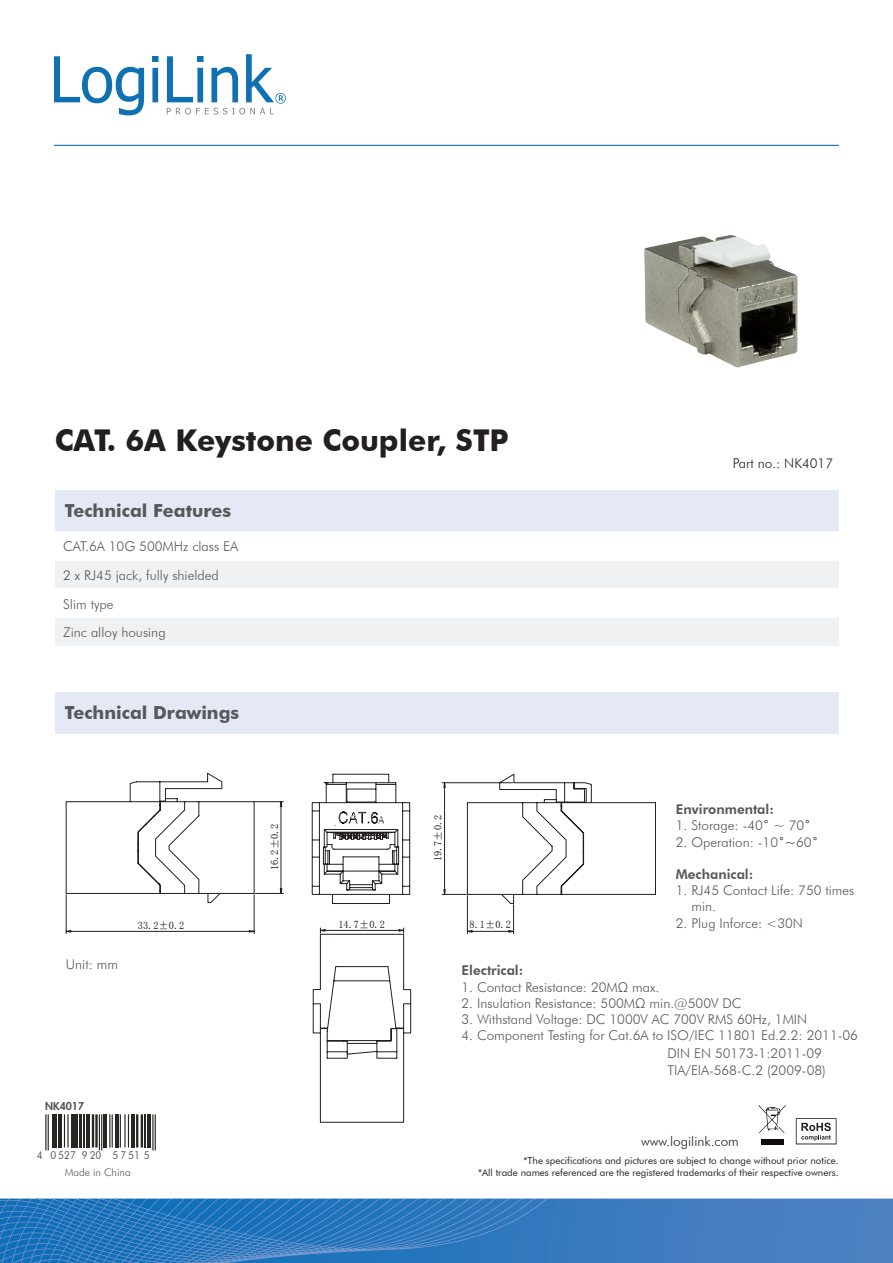
<style>
.page{position:relative;width:893px;height:1263px;background:#fff}
.page>*{position:absolute;margin:0;border:0;box-sizing:border-box;transform-origin:0 0}
.Produktueberschrift{font:700 30px "Futura BT";color:#231f20}
.t1{font:700 18px "Futura BT";color:#57585a}
.Artikelnummer_-_DE{font:300 13.5px "Futura BT";color:#57585a}
.Features_-_EN{font:300 13.5px "Futura BT";color:#57585a}
.Artikelnummer_-_DE-2{font:800 13.5px "Futura BT";color:#57585a}
.t2{font:300 13.5px "Futura BT";color:#231f20}
.t3{font:10.95px "Futura BT";color:#57585a;scale:.91 1}
.t4{font:300 10.5px "Futura BT";color:#57585a}
.t5{font:800 10.5px "Futura";color:#535353}
.t6{font:10.35px "Sim Sun";color:#000}
.t7{font:9.75px/11.7px "Futura BT";color:#231f20;text-align:right}
.s1{font-weight:400}
</style>
<div class="page">
<svg style="left:0;top:1198px;width:893px;height:65px;background:#3a7cbf"></svg>
<svg style="left:54px;top:1114px;width:102px;height:37px"></svg>
<svg style="left:207px;top:1198px;width:341px;height:43px;background:#2e7abe"></svg>
<svg style="left:0;top:1220px;width:171px;height:22px;background:#2576bc"></svg>
<svg style="left:45px;top:1114px;width:9px;height:37px"></svg>
<hr style="left:54px;top:145px;width:785px;height:1px;background:#0f6eb8">
<svg style="left:54px;top:56px;width:90px;height:59px"></svg>
<svg style="left:152px;top:56px;width:7px;height:46px"></svg>
<svg style="left:167px;top:54px;width:119px;height:60px"></svg>
<svg style="left:759px;top:1105px;width:27px;height:28px"></svg>
<div style="left:761px;top:1139px;width:23px;height:5px;background:#110a0c"></div>
<svg style="left:796px;top:1118px;width:40px;height:26px"></svg>
<div style="left:55px;top:692px;width:783px;height:41px;background:#e4e9f5"></div>
<div style="left:55px;top:490px;width:783px;height:41px;background:#e4e9f5"></div>
<div style="left:55px;top:560px;width:783px;height:28px;background:#f0f1f2"></div>
<div style="left:55px;top:617px;width:783px;height:29px;background:#f0f1f2"></div>
<hr style="left:55px;top:559px;width:783px;height:2px;background:#fff">
<hr style="left:55px;top:616px;width:783px;height:2px;background:#fff">
<img style="left:644px;top:235px;width:154px;height:133px">
<svg style="left:312px;top:774px;width:98px;height:130px"></svg>
<svg style="left:442px;top:773px;width:214px;height:161px"></svg>
<svg style="left:65px;top:772px;width:219px;height:162px"></svg>
<svg style="left:313px;top:927px;width:98px;height:196px"></svg>
<hr style="left:45px;top:1114px;width:1px;height:36px;background:#272623">
<hr style="left:48px;top:1114px;width:1px;height:36px;background:#272623">
<hr style="left:52px;top:1114px;width:3px;height:33px;background:#272623">
<hr style="left:56px;top:1114px;width:1px;height:33px;background:#272623">
<hr style="left:58px;top:1114px;width:4px;height:33px;background:#272623">
<hr style="left:64px;top:1114px;width:1px;height:33px;background:#272623">
<hr style="left:67px;top:1114px;width:2px;height:33px;background:#272623">
<hr style="left:71px;top:1114px;width:2px;height:33px;background:#272623">
<hr style="left:74px;top:1114px;width:4px;height:33px;background:#272623">
<hr style="left:79px;top:1114px;width:2px;height:33px;background:#272623">
<hr style="left:84px;top:1114px;width:1px;height:33px;background:#272623">
<hr style="left:86px;top:1114px;width:4px;height:33px;background:#272623">
<hr style="left:92px;top:1114px;width:2px;height:33px;background:#272623">
<hr style="left:95px;top:1114px;width:3px;height:33px;background:#272623">
<hr style="left:99px;top:1114px;width:1px;height:36px;background:#272623">
<hr style="left:101px;top:1114px;width:1px;height:36px;background:#272623">
<hr style="left:103px;top:1114px;width:4px;height:33px;background:#272623">
<hr style="left:109px;top:1114px;width:1px;height:33px;background:#272623">
<hr style="left:112px;top:1114px;width:1px;height:33px;background:#272623">
<hr style="left:115px;top:1114px;width:4px;height:33px;background:#272623">
<hr style="left:120px;top:1114px;width:1px;height:33px;background:#272623">
<hr style="left:124px;top:1114px;width:2px;height:33px;background:#272623">
<hr style="left:128px;top:1114px;width:1px;height:33px;background:#272623">
<hr style="left:131px;top:1114px;width:4px;height:33px;background:#272623">
<hr style="left:136px;top:1114px;width:2px;height:33px;background:#272623">
<hr style="left:141px;top:1114px;width:2px;height:33px;background:#272623">
<hr style="left:144px;top:1114px;width:1px;height:33px;background:#272623">
<hr style="left:148px;top:1114px;width:3px;height:33px;background:#272623">
<hr style="left:152px;top:1114px;width:2px;height:36px;background:#272623">
<hr style="left:155px;top:1114px;width:1px;height:36px;background:#272623">
<p class="Produktueberschrift" style="left:55px;top:422px;width:455px">CAT. 6A Keystone Coupler, STP</p>
<p class="t1" style="left:65px;top:499px;width:168px">Technical Features</p>
<p class="Features_-_EN" style="left:63px;top:538px;width:176px">CAT.6A 10G 500MHz class EA</p>
<p class="Features_-_EN" style="left:63px;top:567px;width:157px">2 x RJ45 jack, fully shielded</p>
<p class="Features_-_EN" style="left:63px;top:596px;width:52px">Slim type</p>
<p class="Features_-_EN" style="left:63px;top:624px;width:104px">Zinc alloy housing</p>
<p class="t1" style="left:65px;top:702px;width:176px">Technical Drawings</p>
<p class="t6" style="left:138px;top:920px;width:48px">33.2±0.2</p>
<p class="t6" style="left:269px;top:870px;width:48px;rotate:-90deg">16.2±0.2</p>
<p class="t6" style="left:338px;top:919px;width:48px">14.7±0.2</p>
<p class="t6" style="left:433px;top:861px;width:48px;rotate:-90deg">19.7±0.2</p>
<p class="t6" style="left:470px;top:919px;width:43px">8.1±0.2</p>
<p class="t2" style="left:733px;top:455px;width:102px">Part no.: NK4017</p>
<p class="Artikelnummer_-_DE-2" style="left:676px;top:801px;width:100px">Environmental:</p>
<p class="Artikelnummer_-_DE" style="left:676px;top:817px;width:137px">1. Storage: -40<span class="s1">˚</span> ~ 70<span class="s1">˚</span></p>
<p class="Artikelnummer_-_DE" style="left:676px;top:834px;width:144px">2. Operation: -10<span class="s1">˚~</span>60<span class="s1">˚</span></p>
<p class="Artikelnummer_-_DE-2" style="left:676px;top:866px;width:79px">Mechanical:</p>
<p class="Artikelnummer_-_DE" style="left:676px;top:882px;width:180px">1. RJ45 Contact Life: 750 times</p>
<p class="Artikelnummer_-_DE" style="left:691px;top:898px;width:26px">min.</p>
<p class="Artikelnummer_-_DE" style="left:676px;top:915px;width:129px">2. Plug Inforce: &lt;30N</p>
<p class="Artikelnummer_-_DE" style="left:66px;top:956px;width:54px">Unit: mm</p>
<p class="t5" style="left:45px;top:1099px;width:40px">NK4017</p>
<p class="t3" style="left:37px;top:1148px;width:8px">4</p>
<p class="t3" style="left:50px;top:1148px;width:30px">0 527</p>
<p class="t3" style="left:82px;top:1148px;width:76px">920 5751 5</p>
<p class="t4" style="left:65px;top:1166px;width:67px">Made in China</p>
<p class="Artikelnummer_-_DE-2" style="left:461px;top:962px;width:63px">Electrical:</p>
<p class="Artikelnummer_-_DE" style="left:461px;top:978px;width:199px">1. Contact Resistance: 20MΩ max.</p>
<p class="Artikelnummer_-_DE" style="left:461px;top:995px;width:281px">2. Insulation Resistance: 500MΩ min.@500V DC</p>
<p class="Artikelnummer_-_DE" style="left:461px;top:1011px;width:347px">3. Withstand Voltage: DC 1000V AC 700V RMS 60Hz, 1MIN</p>
<p class="Artikelnummer_-_DE" style="left:461px;top:1027px;width:398px">4. Component Testing for Cat.6A to ISO/IEC 11801 Ed.2.2: 2011-06</p>
<p class="Artikelnummer_-_DE" style="left:667px;top:1045px;width:156px">DIN EN 50173-1:2011-09</p>
<p class="Artikelnummer_-_DE" style="left:667px;top:1061px;width:160px">TIA/EIA-568-C.2 (2009-08)</p>
<p class="t2" style="left:641px;top:1133px;width:99px">www.logilink.com</p>
<p class="t7" style="left:478px;top:1154px;width:362px">*The specifications and pictures are subject to change without prior notice.<br>*All trade names referenced are the registered trademarks of their respective owners.</p>
</div>
